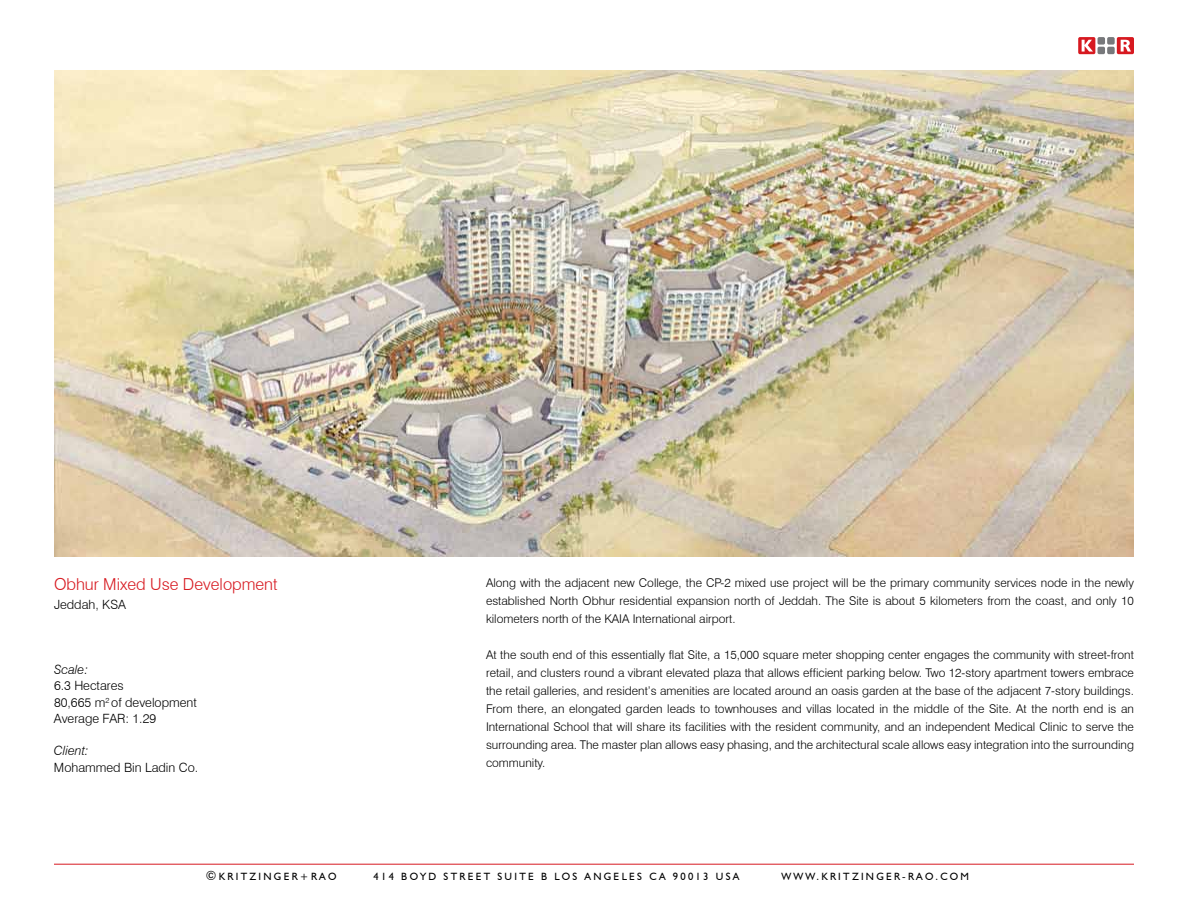
<style>
.page{position:relative;width:1188px;height:918px;background:#fff}
.page>*{position:absolute;margin:0;border:0;box-sizing:border-box;transform-origin:0 0}
.t1{font:300 16.5px "Swiss 721 BT";color:#d71920}
.t2{font:300 12.75px/16.5px "Swiss 721 BT";color:#000}
.t3{font:italic 300 12.75px "Swiss 721 BT";color:#000}
.t4{font:300 12px/18px "Swiss 721 BT";color:#000;text-align:justify}
.t5{font:10.5px "Humanist 521 BT";letter-spacing:.22em;color:#000}
.s1{font-size:12.75px}
</style>
<div class="page">
<hr style="left:54px;top:864px;width:1080px;height:1px;background:#d71920">
<svg style="left:1078px;top:37px;width:17px;height:17px"></svg>
<svg style="left:1117px;top:37px;width:17px;height:17px"></svg>
<svg style="left:1082px;top:40px;width:11px;height:12px"></svg>
<svg style="left:1121px;top:40px;width:10px;height:12px"></svg>
<div style="left:1098px;top:37px;width:7px;height:8px;background:#77787b;border-radius:2px"></div>
<div style="left:1098px;top:47px;width:7px;height:7px;background:#77787b;border-radius:2px"></div>
<div style="left:1107px;top:37px;width:8px;height:8px;background:#77787b;border-radius:2px"></div>
<div style="left:1107px;top:47px;width:8px;height:7px;background:#77787b;border-radius:2px"></div>
<img style="left:54px;top:70px;width:1080px;height:486px">
<h1 class="t1" style="left:54px;top:574px;width:225px">Obhur Mixed Use Development</h1>
<p class="t2" style="left:54px;top:596px;width:73px">Jeddah, KSA</p>
<p class="t3" style="left:54px;top:662px;width:36px">Scale:</p>
<p class="t2" style="left:54px;top:677px;width:144px">6.3 Hectares<br>80,665 m<sup>2</sup> of development<br>Average FAR: 1.29</p>
<p class="t3" style="left:54px;top:743px;width:36px">Client:</p>
<p class="t2" style="left:54px;top:759px;width:146px">Mohammed Bin Ladin Co.</p>
<p class="t4" style="left:486px;top:574px;width:650px">Along with the adjacent new College, the CP-2 mixed use project will be the primary community services node in the newly established North Obhur residential expansion north of Jeddah. The Site is about 5 kilometers from the coast, and only 10 kilometers north of the KAIA International airport.</p>
<p class="t4" style="left:486px;top:646px;width:650px">At the south end of this essentially flat Site, a 15,000 square meter shopping center engages the community with street-front retail, and clusters round a vibrant elevated plaza that allows efficient parking below. Two 12-story apartment towers embrace the retail galleries, and resident’s amenities are located around an oasis garden at the base of the adjacent 7-story buildings.<br>From there, an elongated garden leads to townhouses and villas located in the middle of the Site. At the north end is an International School that will share its facilities with the resident community, and an independent Medical Clinic to serve the surrounding area. The master plan allows easy phasing, and the architectural scale allows easy integration into the surrounding community.</p>
<p class="t5" style="left:206px;top:869px;width:132px"><span class="s1">©</span>KRITZINGER+RAO</p>
<p class="t5" style="left:374px;top:869px;width:367px">414 BOYD STREET SUITE B LOS ANGELES CA 90013 USA</p>
<p class="t5" style="left:781px;top:869px;width:189px">WWW.KRITZINGER-RAO.COM</p>
</div>
